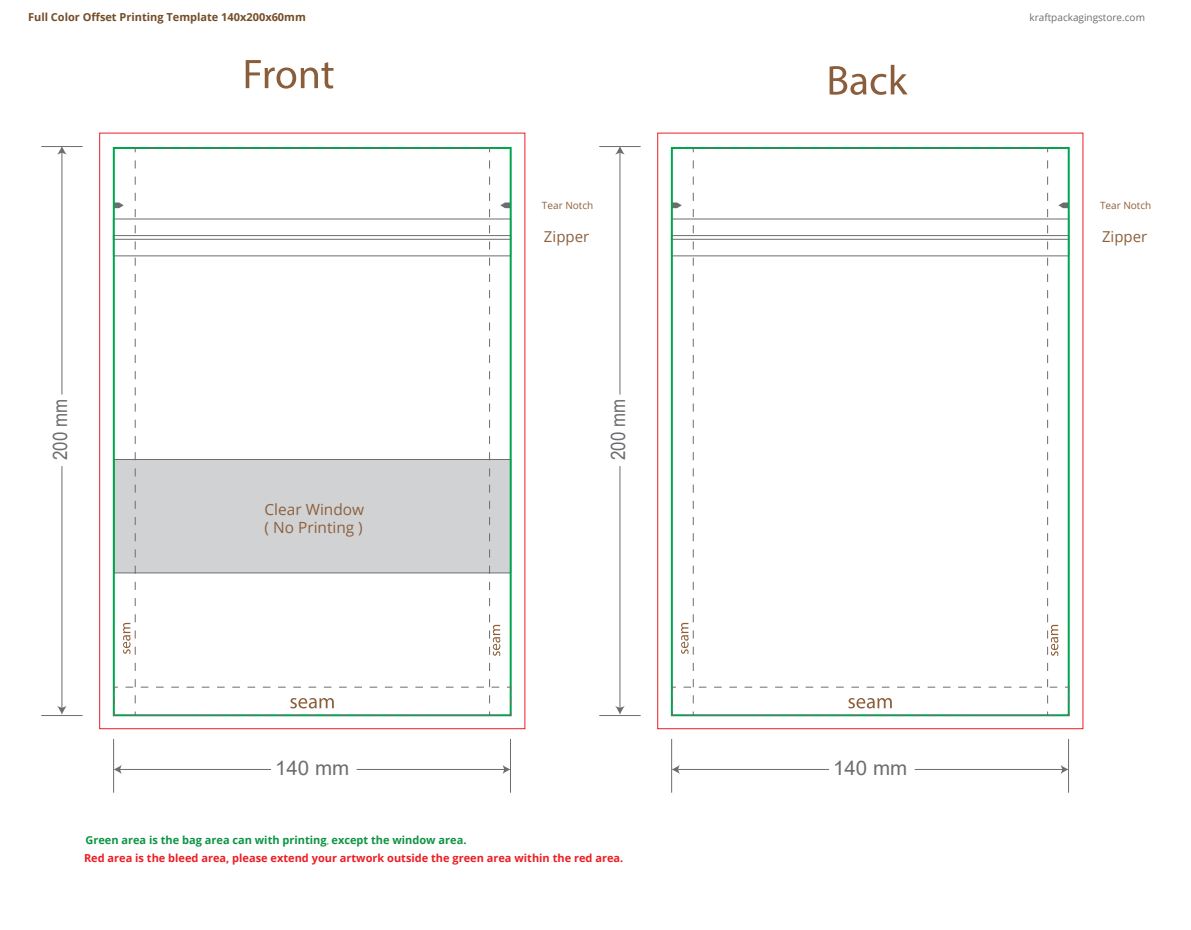
<style>
.page{position:relative;width:1191px;height:930px;background:#fff}
.page>*{position:absolute;margin:0;border:0;box-sizing:border-box;transform-origin:0 0}
.t1{font:20px "Arial";color:#6c6d70;scale:.84 1}
.t2{font:20px "Arial";color:#6c6d70}
.t3{font:15.4px/18.5px "Open Sans";color:#8d603c}
.t4{font:15px "Open Sans";color:#8d603c}
.t5{font:700 11px "Open Sans";color:#ee1d23}
.t6{font:700 11px "Open Sans";color:#0d9344}
.t7{font:700 11px "Open Sans";color:#744c27}
.t8{font:10px "Open Sans";color:#6c6d70}
.t9{font:10px "Open Sans";color:#8d603c}
.s1{font-family:"Adobe Song Std";font-weight:300}
</style>
<div class="page">
<hr style="left:41px;top:146px;width:42px;height:1px;background:#6c6d70">
<hr style="left:41px;top:715px;width:42px;height:1px;background:#6c6d70">
<hr style="left:61px;top:152px;width:1px;height:242px;background:#6c6d70">
<svg style="left:57px;top:147px;width:9px;height:7px"></svg>
<hr style="left:61px;top:466px;width:1px;height:242px;background:#6c6d70">
<svg style="left:57px;top:706px;width:10px;height:8px"></svg>
<hr style="left:113px;top:739px;width:1px;height:53px;background:#6c6d70">
<hr style="left:510px;top:739px;width:1px;height:53px;background:#6c6d70">
<hr style="left:119px;top:769px;width:152px;height:1px;background:#6c6d70">
<svg style="left:113px;top:764px;width:9px;height:10px"></svg>
<hr style="left:357px;top:769px;width:148px;height:1px;background:#6c6d70">
<svg style="left:503px;top:765px;width:7px;height:8px"></svg>
<hr style="left:599px;top:146px;width:42px;height:1px;background:#6c6d70">
<hr style="left:599px;top:715px;width:42px;height:1px;background:#6c6d70">
<hr style="left:619px;top:152px;width:1px;height:242px;background:#6c6d70">
<svg style="left:615px;top:147px;width:10px;height:7px"></svg>
<hr style="left:619px;top:466px;width:1px;height:242px;background:#6c6d70">
<svg style="left:615px;top:706px;width:10px;height:8px"></svg>
<hr style="left:671px;top:739px;width:1px;height:53px;background:#6c6d70">
<hr style="left:1068px;top:739px;width:1px;height:53px;background:#6c6d70">
<hr style="left:677px;top:769px;width:152px;height:1px;background:#6c6d70">
<svg style="left:671px;top:764px;width:9px;height:10px"></svg>
<hr style="left:915px;top:769px;width:148px;height:1px;background:#6c6d70">
<svg style="left:1061px;top:765px;width:7px;height:8px"></svg>
<svg style="left:246px;top:60px;width:87px;height:29px"></svg>
<svg style="left:830px;top:65px;width:78px;height:30px"></svg>
<svg style="left:113px;top:147px;width:399px;height:569px"></svg>
<svg style="left:671px;top:147px;width:399px;height:569px"></svg>
<p class="t7" style="left:28px;top:9px;width:279px">Full Color Offset Printing Template 140x200x60mm</p>
<h1 class="t1" style="left:46px;top:460px;width:74px;rotate:-90deg">200 mm</h1>
<h2 class="t3" style="left:265px;top:499px;width:101px">Clear Window ( No Printing )</h2>
<p class="t9" style="left:542px;top:198px;width:53px">Tear Notch</p>
<h3 class="t4" style="left:544px;top:227px;width:47px">Zipper</h3>
<h1 class="t1" style="left:604px;top:460px;width:74px;rotate:-90deg">200 mm</h1>
<h1 class="t2" style="left:275px;top:754px;width:76px">140 mm</h1>
<p class="t6" style="left:85px;top:831px;width:383px">Green area is the bag area can with printing<span class="s1">,</span> except the window area.</p>
<p class="t5" style="left:84px;top:849px;width:541px">Red area is the bleed area, please extend your artwork outside the green area within the red area.</p>
<p class="t8" style="left:1029px;top:11px;width:117px">kraftpackagingstore.com</p>
<p class="t9" style="left:1100px;top:198px;width:53px">Tear Notch</p>
<h3 class="t4" style="left:1102px;top:227px;width:47px">Zipper</h3>
<h1 class="t2" style="left:833px;top:754px;width:76px">140 mm</h1>
</div>
